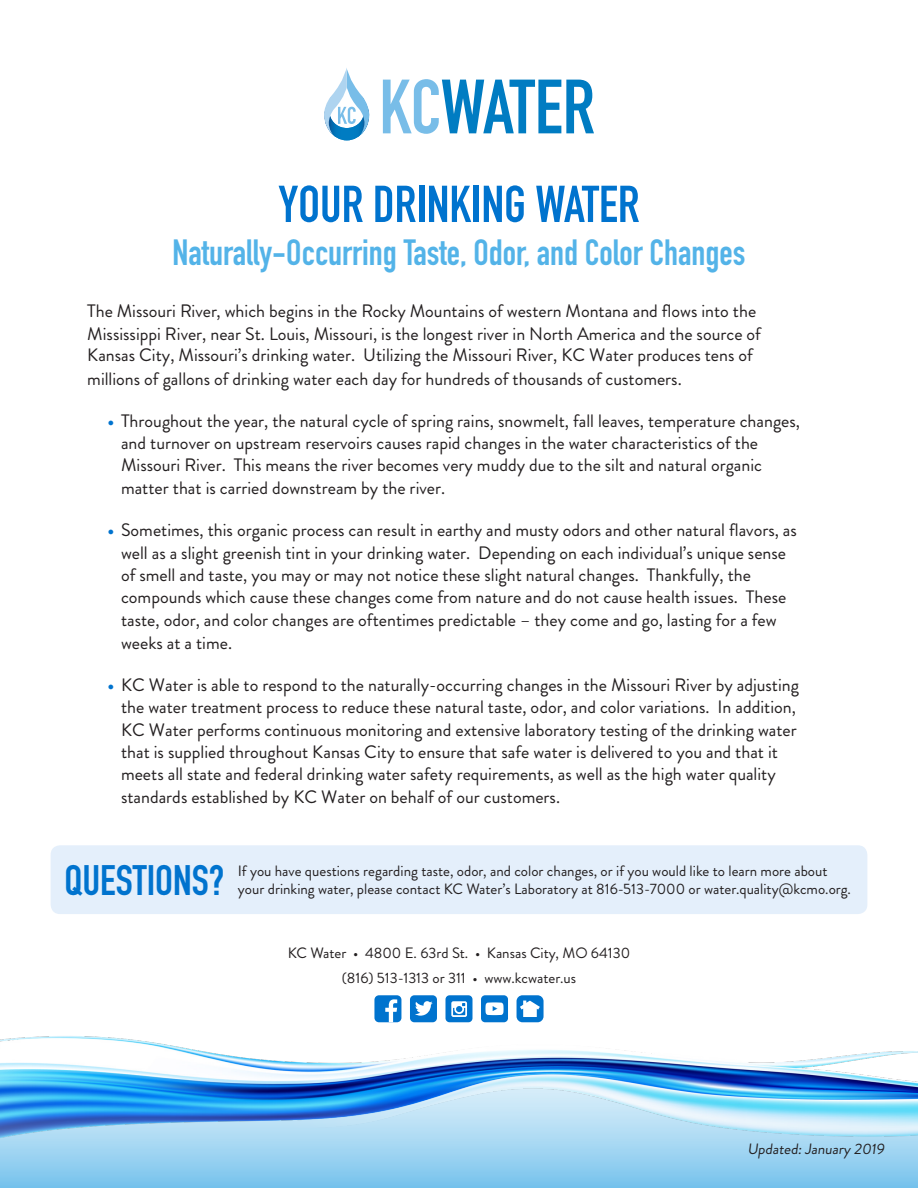
<style>
.page{position:relative;width:918px;height:1188px;background:#fff}
.page>*{position:absolute;margin:0;border:0;box-sizing:border-box;transform-origin:0 0}
.t1{font:51px "DIN Engschrift Std";color:#0073ce}
.t2{font:42px "DIN Engschrift Std";color:#0073ce}
.t3{font:36px "DIN Engschrift Std";color:#53b3e8}
.t4{font:18px/22.5px "Brandon Grotesque";color:#231f20}
.t5{font:15px "Brandon Grotesque";color:#231f20}
.s1{font-weight:700;color:#0073ce}
</style>
<div class="page">
<svg style="left:0;top:1150px;width:918px;height:38px"></svg>
<img style="left:0;top:1036px;width:918px;height:114px">
<div style="left:51px;top:845px;width:816px;height:69px;background:#e4effb;border-radius:9px"></div>
<svg style="left:383px;top:79px;width:211px;height:55px"></svg>
<svg style="left:324px;top:68px;width:45px;height:72px"></svg>
<div style="left:517px;top:995px;width:27px;height:27px;background:#0073ce;border-radius:6px"></div>
<svg style="left:520px;top:1001px;width:20px;height:16px"></svg>
<div style="left:481px;top:995px;width:27px;height:27px;background:#0073ce;border-radius:4px"></div>
<svg style="left:485px;top:1002px;width:19px;height:13px"></svg>
<div style="left:374px;top:995px;width:27px;height:27px;background:#0073ce;border-radius:5px"></div>
<svg style="left:385px;top:999px;width:12px;height:23px"></svg>
<div style="left:446px;top:995px;width:26px;height:27px;background:#0073ce;border-radius:4px"></div>
<svg style="left:451px;top:1001px;width:16px;height:16px"></svg>
<div style="left:410px;top:995px;width:27px;height:27px;background:#0073ce;border-radius:4px"></div>
<svg style="left:415px;top:1001px;width:18px;height:15px"></svg>
<p class="t1" style="left:278px;top:174px;width:363px">YOUR DRINKING WATER</p>
<p class="t3" style="left:172px;top:231px;width:575px">Naturally-Occurring Taste, Odor, and Color Changes</p>
<p class="t4" style="left:87px;top:300px;width:675px">The Missouri River, which begins in the Rocky Mountains of western Montana and flows into the Mississippi River, near St. Louis, Missouri, is the longest river in North America and the source of Kansas City, Missouri’s drinking water. Utilizing the Missouri River, KC Water produces tens of millions of gallons of drinking water each day for hundreds of thousands of customers.</p>
<p class="t4" style="left:121px;top:410px;width:681px;text-indent:-13px"><span class="s1">•</span> Throughout the year, the natural cycle of spring rains, snowmelt, fall leaves, temperature changes, and turnover on upstream reservoirs causes rapid changes in the water characteristics of the Missouri River. This means the river becomes very muddy due to the silt and natural organic matter that is carried downstream by the river.</p>
<p class="t4" style="left:121px;top:519px;width:677px;text-indent:-14px"><span class="s1">•</span> Sometimes, this organic process can result in earthy and musty odors and other natural flavors, as well as a slight greenish tint in your drinking water. Depending on each individual’s unique sense of smell and taste, you may or may not notice these slight natural changes. Thankfully, the compounds which cause these changes come from nature and do not cause health issues. These taste, odor, and color changes are oftentimes predictable – they come and go, lasting for a few weeks at a time.</p>
<p class="t4" style="left:121px;top:674px;width:680px;text-indent:-14px"><span class="s1">•</span> KC Water is able to respond to the naturally-occurring changes in the Missouri River by adjusting the water treatment process to reduce these natural taste, odor, and color variations. In addition, KC Water performs continuous monitoring and extensive laboratory testing of the drinking water that is supplied throughout Kansas City to ensure that safe water is delivered to you and that it meets all state and federal drinking water safety requirements, as well as the high water quality standards established by KC Water on behalf of our customers.</p>
<p class="t2" style="left:64px;top:855px;width:162px">QUESTIONS?</p>
<p class="t5" style="left:238px;top:860px;width:591px">If you have questions regarding taste, odor, and color changes, or if you would like to learn more about</p>
<p class="t5" style="left:238px;top:878px;width:615px">your drinking water, please contact KC Water’s Laboratory at 816-513-7000 or water.quality@kcmo.org.</p>
<p class="t5" style="left:288px;top:942px;width:344px">KC Water • 4800 E. 63rd St. • Kansas City, MO 64130</p>
<p class="t5" style="left:342px;top:967px;width:236px">(816) 513-1313 or 311 • www.kcwater.us</p>
<p class="t5" style="left:748px;top:1139px;width:141px">Updated:January 2019</p>
</div>
